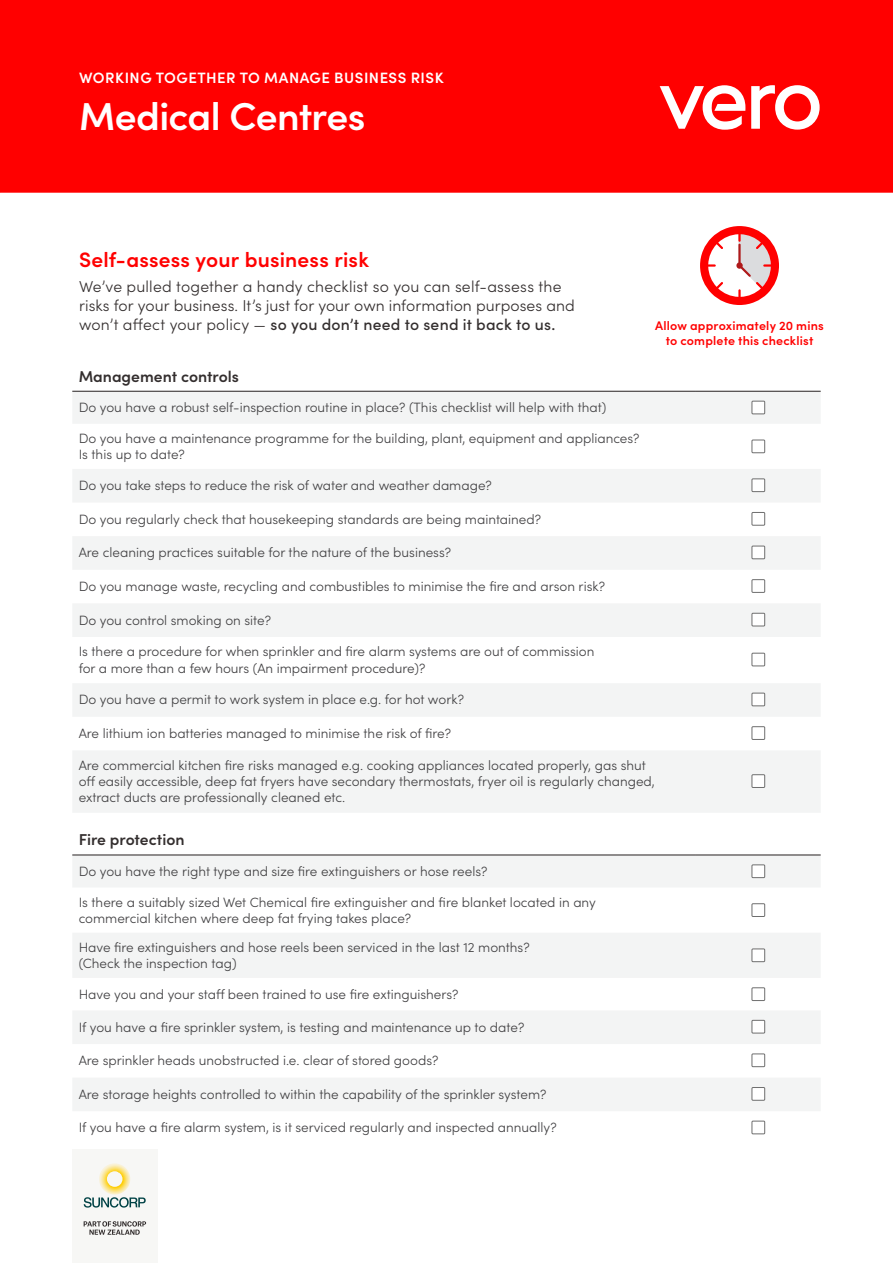
<style>
.page{position:relative;width:893px;height:1263px;background:#fff}
.page>*{position:absolute;margin:0;border:0;box-sizing:border-box;transform-origin:0 0}
.t1{font:600 39px "Sofia Pro";letter-spacing:-.015em;color:#fff}
.t2{font:600 21px "Sofia Pro";letter-spacing:.01em;color:#f00}
.t3{font:300 15.75px/18.8px "Sofia Pro";letter-spacing:.005em;color:#332e2e}
.t4{font:600 15.75px "Sofia Pro";color:#332e2e}
.t5{font:600 15px "Sofia Pro";letter-spacing:.03em;color:#fff}
.t6{font:300 13.5px/16.2px "Sofia Pro";color:#414042}
.t7{font:600 12.45px/15.5px "Sofia Pro";letter-spacing:.015em;color:#f00;text-align:center}
.s1{font-weight:500}
</style>
<div class="page">
<div style="left:72px;top:1149px;width:85px;height:114px;background:#f7f7f5"></div>
<svg style="left:84px;top:1221px;width:62px;height:14px"></svg>
<svg style="left:84px;top:1194px;width:62px;height:13px"></svg>
<svg style="left:72px;top:392px;width:749px;height:719px;fill:#f5f6f6"></svg>
<div style="left:72px;top:750px;width:749px;height:63px;background:#f3f4f4"></div>
<svg style="left:72px;top:813px;width:749px;height:41px"></svg>
<hr style="left:72px;top:854px;width:624px;height:1px;background:#332e2e">
<hr style="left:696px;top:854px;width:125px;height:1px;background:#332e2e">
<hr style="left:72px;top:391px;width:624px;height:1px;background:#332e2e">
<hr style="left:696px;top:391px;width:125px;height:1px;background:#332e2e">
<div style="left:752px;top:401px;width:13px;height:13px;background:#fff"></div>
<div style="left:752px;top:401px;width:13px;height:13px;border:1px solid #6e6e6e"></div>
<div style="left:752px;top:440px;width:13px;height:13px;background:#fff"></div>
<div style="left:752px;top:440px;width:13px;height:13px;border:1px solid #6e6e6e"></div>
<div style="left:752px;top:479px;width:13px;height:13px;background:#fff"></div>
<div style="left:752px;top:478px;width:13px;height:14px;border:1px solid #6e6e6e"></div>
<div style="left:752px;top:512px;width:13px;height:13px;background:#fff"></div>
<div style="left:752px;top:512px;width:13px;height:13px;border:1px solid #6e6e6e"></div>
<div style="left:752px;top:546px;width:13px;height:13px;background:#fff"></div>
<div style="left:752px;top:546px;width:13px;height:13px;border:1px solid #6e6e6e"></div>
<div style="left:752px;top:580px;width:13px;height:12px;background:#fff"></div>
<div style="left:752px;top:579px;width:13px;height:14px;border:1px solid #6e6e6e"></div>
<div style="left:752px;top:613px;width:13px;height:13px;background:#fff"></div>
<div style="left:752px;top:613px;width:13px;height:13px;border:1px solid #6e6e6e"></div>
<div style="left:752px;top:653px;width:13px;height:13px;background:#fff"></div>
<div style="left:752px;top:653px;width:13px;height:13px;border:1px solid #6e6e6e"></div>
<div style="left:752px;top:693px;width:13px;height:13px;background:#fff"></div>
<div style="left:752px;top:693px;width:13px;height:13px;border:1px solid #6e6e6e"></div>
<div style="left:752px;top:727px;width:13px;height:12px;background:#fff"></div>
<div style="left:752px;top:726px;width:13px;height:14px;border:1px solid #6e6e6e"></div>
<div style="left:752px;top:775px;width:13px;height:12px;background:#fff"></div>
<div style="left:752px;top:774px;width:13px;height:14px;border:1px solid #6e6e6e"></div>
<div style="left:752px;top:865px;width:13px;height:13px;background:#fff"></div>
<div style="left:752px;top:864px;width:13px;height:14px;border:1px solid #6e6e6e"></div>
<div style="left:752px;top:904px;width:13px;height:12px;background:#fff"></div>
<div style="left:752px;top:903px;width:13px;height:14px;border:1px solid #6e6e6e"></div>
<div style="left:752px;top:949px;width:13px;height:13px;background:#fff"></div>
<div style="left:752px;top:948px;width:13px;height:14px;border:1px solid #6e6e6e"></div>
<div style="left:752px;top:988px;width:13px;height:12px;background:#fff"></div>
<div style="left:752px;top:987px;width:13px;height:14px;border:1px solid #6e6e6e"></div>
<div style="left:752px;top:1020px;width:13px;height:13px;background:#fff"></div>
<div style="left:752px;top:1020px;width:13px;height:13px;border:1px solid #6e6e6e"></div>
<div style="left:752px;top:1054px;width:13px;height:13px;background:#fff"></div>
<div style="left:752px;top:1053px;width:13px;height:14px;border:1px solid #6e6e6e"></div>
<div style="left:752px;top:1087px;width:13px;height:13px;background:#fff"></div>
<div style="left:752px;top:1087px;width:13px;height:13px;border:1px solid #6e6e6e"></div>
<div style="left:752px;top:1121px;width:13px;height:13px;border:1px solid #6e6e6e"></div>
<div style="left:0;top:0;width:893px;height:192px;background:#f00"></div>
<svg style="left:660px;top:85px;width:85px;height:45px"></svg>
<svg style="left:751px;top:85px;width:69px;height:45px"></svg>
<svg style="left:700px;top:226px;width:79px;height:79px"></svg>
<p class="t5" style="left:79px;top:67px;width:366px">WORKING TOGETHER TO MANAGE BUSINESS RISK</p>
<h1 class="t1" style="left:79px;top:87px;width:288px">Medical Centres</h1>
<h2 class="t2" style="left:79px;top:244px;width:291px">Self-assess your business risk</h2>
<p class="t3" style="left:79px;top:277px;width:497px">We’ve pulled together a handy checklist so you can self-assess the risks for your business. It’s just for your own information purposes and won’t affect your policy — <span class="s1">so you don’t need to send it back to us.</span></p>
<p class="t7" style="left:655px;top:317px;width:170px">Allow approximately 20 mins to complete this checklist</p>
<p class="t4" style="left:79px;top:364px;width:162px">Management controls</p>
<p class="t6" style="left:79px;top:399px;width:529px">Do you have a robust self-inspection routine in place? (This checklist will help with that)</p>
<p class="t6" style="left:79px;top:430px;width:562px">Do you have a maintenance programme for the building, plant, equipment and appliances?<br>Is this up to date?</p>
<p class="t6" style="left:79px;top:477px;width:415px">Do you take steps to reduce the risk of water and weather damage?</p>
<p class="t6" style="left:79px;top:510px;width:464px">Do you regularly check that housekeeping standards are being maintained?</p>
<p class="t6" style="left:79px;top:544px;width:374px">Are cleaning practices suitable for the nature of the business?</p>
<p class="t6" style="left:79px;top:577px;width:528px">Do you manage waste, recycling and combustibles to minimise the fire and arson risk?</p>
<p class="t6" style="left:79px;top:611px;width:194px">Do you control smoking on site?</p>
<p class="t6" style="left:79px;top:643px;width:517px">Is there a procedure for when sprinkler and fire alarm systems are out of commission for a more than a few hours (An impairment procedure)?</p>
<p class="t6" style="left:79px;top:691px;width:387px">Do you have a permit to work system in place e.g. for hot work?</p>
<p class="t6" style="left:79px;top:724px;width:374px">Are lithium ion batteries managed to minimise the risk of fire?</p>
<p class="t6" style="left:79px;top:756px;width:578px">Are commercial kitchen fire risks managed e.g. cooking appliances located properly, gas shut off easily accessible, deep fat fryers have secondary thermostats, fryer oil is regularly changed, extract ducts are professionally cleaned etc.</p>
<p class="t4" style="left:79px;top:828px;width:107px">Fire protection</p>
<p class="t6" style="left:79px;top:862px;width:410px">Do you have the right type and size fire extinguishers or hose reels?</p>
<p class="t6" style="left:79px;top:893px;width:519px">Is there a suitably sized Wet Chemical fire extinguisher and fire blanket located in any commercial kitchen where deep fat frying takes place?</p>
<p class="t6" style="left:79px;top:938px;width:452px">Have fire extinguishers and hose reels been serviced in the last 12 months? (Check the inspection tag)</p>
<p class="t6" style="left:79px;top:985px;width:381px">Have you and your staff been trained to use fire extinguishers?</p>
<p class="t6" style="left:79px;top:1018px;width:447px">If you have a fire sprinkler system, is testing and maintenance up to date?</p>
<p class="t6" style="left:79px;top:1052px;width:361px">Are sprinkler heads unobstructed i.e. clear of stored goods?</p>
<p class="t6" style="left:79px;top:1085px;width:469px">Are storage heights controlled to within the capability of the sprinkler system?</p>
<p class="t6" style="left:79px;top:1119px;width:479px">If you have a fire alarm system, is it serviced regularly and inspected annually?</p>
</div>
